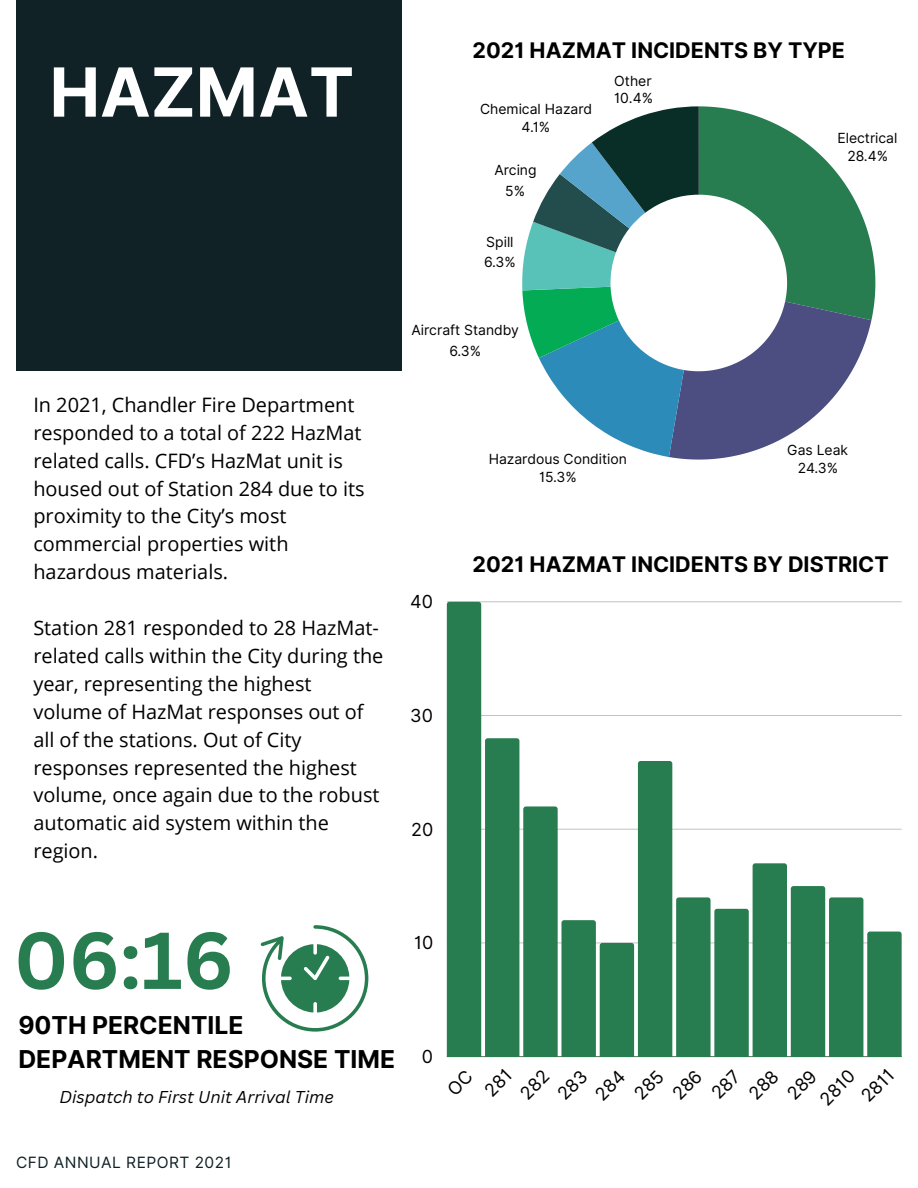
<style>
.page{position:relative;width:918px;height:1188px;background:#fff}
.page>*{position:absolute;margin:0;border:0;box-sizing:border-box;transform-origin:0 0}
.t1{font:700 78.75px "Canva Sans";color:#277d4f}
.t2{font:700 67.8px "Inter";color:#fff}
.t3{font:700 24.6px/33.8px "Inter";color:#000}
.t4{font:700 21.45px "Inter";color:#000}
.t5{font:19.95px/27.9px "Open Sans";color:#000}
.t6{font:18px "Inter";color:#000}
.t7{font:italic 16.65px "Canva Sans";color:#000}
.t8{font:15.6px "Inter";letter-spacing:.03em;color:#102226}
.t9{font:13.95px/17.7px "Inter";color:#000;text-align:center}
</style>
<div class="page">
<div style="left:16px;top:0;width:386px;height:371px;background:#102226"></div>
<svg style="left:522px;top:106px;width:353px;height:354px"></svg>
<hr style="left:447px;top:601px;width:455px;height:1px;background:#000">
<svg style="left:447px;top:602px;width:455px;height:455px"></svg>
<svg style="left:261px;top:925px;width:107px;height:107px"></svg>
<h2 class="t2" style="left:50px;top:52px;width:306px">HAZMAT</h2>
<h4 class="t5" style="left:33px;top:390px;width:333px">In 2021, Chandler Fire Department responded to a total of 222 HazMat related calls. CFD’s HazMat unit is housed out of Station 284 due to its proximity to the City’s most commercial properties with hazardous materials.</h4>
<h1 class="t5" style="left:33px;top:613px;width:352px">Station 281 responded to 28 HazMat&shy;related calls within the City during the year, representing the highest volume of HazMat responses out of all of the stations. Out of City responses represented the highest volume, once again due to the robust automatic aid system within the region.</h1>
<h4 class="t4" style="left:473px;top:38px;width:374px">2021 HAZMAT INCIDENTS BY TYPE</h4>
<p class="t9" style="left:480px;top:100px;width:114px">Chemical Hazard<br>4.1%</p>
<p class="t9" style="left:494px;top:160px;width:44px;line-height:20.5px">Arcing<br>5%</p>
<p class="t9" style="left:484px;top:232px;width:33px;line-height:20px;text-align:left">Spill<br>6.3%</p>
<p class="t9" style="left:411px;top:320px;width:109px;line-height:20.5px">Aircraft Standby<br>6.3%</p>
<p class="t9" style="left:614px;top:72px;width:41px;text-align:left">Other<br>10.4%</p>
<p class="t9" style="left:489px;top:450px;width:140px">Hazardous Condition<br>15.3%</p>
<p class="t9" style="left:837px;top:129px;width:62px">Electrical<br>28.4%</p>
<p class="t9" style="left:787px;top:442px;width:62px">Gas Leak<br>24.3%</p>
<p class="t6" style="left:410px;top:591px;width:24px">40</p>
<p class="t6" style="left:410px;top:705px;width:24px">30</p>
<p class="t6" style="left:411px;top:818px;width:24px">20</p>
<h5 class="t4" style="left:473px;top:551px;width:418px">2021 HAZMAT INCIDENTS BY DISTRICT</h5>
<p class="t1" style="left:14px;top:905px;width:221px">06:16</p>
<h3 class="t3" style="left:18px;top:1009px;width:378px">90TH PERCENTILE<br>DEPARTMENT RESPONSE TIME</h3>
<p class="t7" style="left:59px;top:1085px;width:276px">Dispatch to First Unit Arrival Time</p>
<h5 class="t8" style="left:16px;top:1153px;width:217px">CFD ANNUAL REPORT 2021</h5>
<p class="t6" style="left:414px;top:932px;width:21px">10</p>
<p class="t6" style="left:422px;top:1046px;width:13px">0</p>
<p class="t6" style="left:815px;top:1094px;width:43px;rotate:-45deg">2810</p>
<p class="t6" style="left:857px;top:1091px;width:39px;rotate:-45deg">2811</p>
</div>
